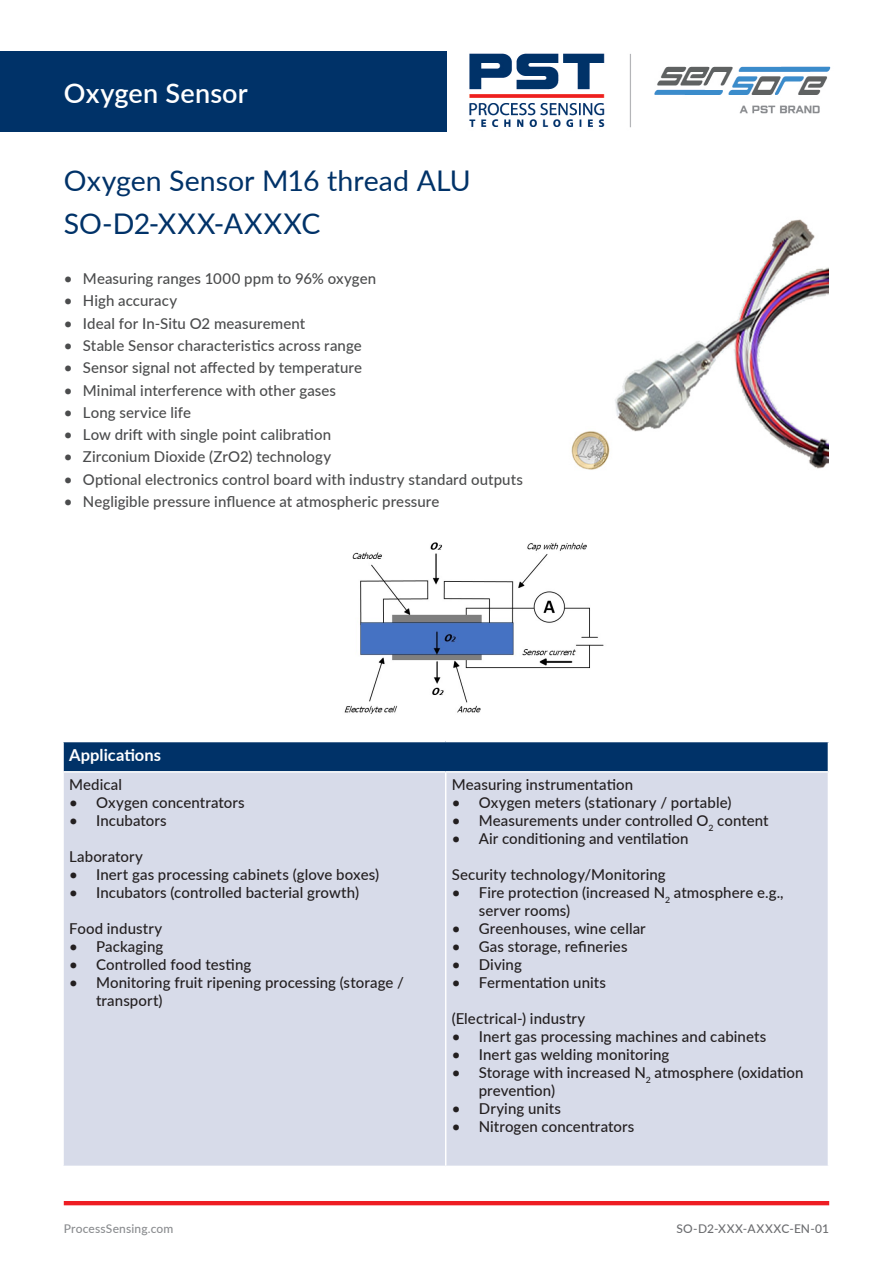
<style>
.page{position:relative;width:893px;height:1263px;background:#fff}
.page>*{position:absolute;margin:0;border:0;box-sizing:border-box;transform-origin:0 0}
.t1{font:28.5px "Lato";color:#003268}
.t2{font:28.5px "Lato";letter-spacing:.04em;color:#003268}
.t3{font:600 27px "Lato";letter-spacing:.01em;color:#fff}
.Page_number_left{font:700 16.5px "Lato";letter-spacing:.005em;color:#fff}
.Page_number_left-2{font:500 15px/18px "Lato";letter-spacing:.005em;color:#231f20}
.t4{font:500 15px "Lato";letter-spacing:.005em;color:#4b4c4d}
.t5{font:500 12px "Lato";letter-spacing:.045em;color:#6c6d70}
.t6{font:500 12px "Lato";letter-spacing:.015em;color:#8a8c8f}
</style>
<div class="page">
<div style="left:0;top:52px;width:446px;height:80px;background:#003268"></div>
<hr style="left:64px;top:1201px;width:765px;height:4px;background:#ee1d23">
<img style="left:469px;top:53px;width:362px;height:75px">
<div style="left:63px;top:741px;width:765px;height:31px;background:#003268"></div>
<div style="left:64px;top:772px;width:764px;height:394px;background:#d7dbe9"></div>
<hr style="left:62px;top:741px;width:384px;height:1px;background:#fff">
<hr style="left:62px;top:742px;width:2px;height:29px;background:#fff">
<hr style="left:446px;top:741px;width:383px;height:1px;background:#fff">
<hr style="left:62px;top:771px;width:384px;height:1px;background:#fff">
<hr style="left:446px;top:771px;width:383px;height:1px;background:#fff">
<hr style="left:445px;top:772px;width:1px;height:394px;background:#fff">
<img style="left:571px;top:219px;width:257px;height:251px">
<img style="left:344px;top:542px;width:260px;height:172px">
<h2 class="t3" style="left:64px;top:73px;width:186px">Oxygen Sensor</h2>
<h1 class="t1" style="left:64px;top:160px;width:409px">Oxygen Sensor M16 thread ALU</h1>
<h1 class="t2" style="left:64px;top:203px;width:258px">SO-D2-XXX-AXXXC</h1>
<p class="t4" style="left:64px;top:268px;width:314px">• Measuring ranges 1000 ppm to 96% oxygen</p>
<p class="t4" style="left:64px;top:290px;width:115px">• High accuracy</p>
<p class="t4" style="left:64px;top:312px;width:243px">• Ideal for In-Situ O2 measurement</p>
<p class="t4" style="left:64px;top:335px;width:299px">• Stable Sensor characteristics across range</p>
<p class="t4" style="left:64px;top:357px;width:300px">• Sensor signal not affected by temperature</p>
<p class="t4" style="left:64px;top:379px;width:274px">• Minimal interference with other gases</p>
<p class="t4" style="left:64px;top:401px;width:129px">• Long service life</p>
<p class="t4" style="left:64px;top:424px;width:269px">• Low drift with single point calibration</p>
<p class="t4" style="left:64px;top:446px;width:269px">• Zirconium Dioxide (ZrO2) technology</p>
<p class="t4" style="left:64px;top:468px;width:461px">• Optional electronics control board with industry standard outputs</p>
<p class="t4" style="left:64px;top:490px;width:377px">• Negligible pressure influence at atmospheric pressure</p>
<p class="Page_number_left" style="left:69px;top:743px;width:94px">Applications</p>
<p class="Page_number_left-2" style="left:69px;top:775px;width:55px">Medical</p>
<p class="Page_number_left-2" style="left:69px;top:793px;width:177px">• Oxygen concentrators</p>
<p class="Page_number_left-2" style="left:69px;top:811px;width:99px">• Incubators</p>
<p class="Page_number_left-2" style="left:69px;top:847px;width:75px">Laboratory</p>
<p class="Page_number_left-2" style="left:69px;top:865px;width:312px">• Inert gas processing cabinets (glove boxes)</p>
<p class="Page_number_left-2" style="left:69px;top:883px;width:291px">• Incubators (controlled bacterial growth)</p>
<p class="Page_number_left-2" style="left:69px;top:919px;width:95px">Food industry</p>
<p class="Page_number_left-2" style="left:69px;top:937px;width:96px">• Packaging</p>
<p class="Page_number_left-2" style="left:69px;top:955px;width:184px">• Controlled food testing</p>
<p class="Page_number_left-2" style="left:96px;top:973px;width:309px;text-indent:-27px">• Monitoring fruit ripening processing (storage / transport)</p>
<p class="t6" style="left:64px;top:1220px;width:111px">ProcessSensing.com</p>
<p class="Page_number_left-2" style="left:452px;top:775px;width:183px">Measuring instrumentation</p>
<p class="Page_number_left-2" style="left:452px;top:793px;width:281px">• Oxygen meters (stationary / portable)</p>
<p class="Page_number_left-2" style="left:452px;top:811px;width:318px">• Measurements under controlled O<sub>2</sub> content</p>
<p class="Page_number_left-2" style="left:452px;top:829px;width:238px">• Air conditioning and ventilation</p>
<p class="Page_number_left-2" style="left:452px;top:865px;width:215px">Security technology/Monitoring</p>
<p class="Page_number_left-2" style="left:479px;top:883px;width:306px;text-indent:-27px">• Fire protection (increased N<sub>2</sub> atmosphere e.g., server rooms)</p>
<p class="Page_number_left-2" style="left:452px;top:919px;width:196px">• Greenhouses, wine cellar</p>
<p class="Page_number_left-2" style="left:452px;top:937px;width:177px">• Gas storage, refineries</p>
<p class="Page_number_left-2" style="left:452px;top:955px;width:72px">• Diving</p>
<p class="Page_number_left-2" style="left:452px;top:973px;width:156px">• Fermentation units</p>
<p class="Page_number_left-2" style="left:452px;top:1009px;width:135px">(Electrical-) industry</p>
<p class="Page_number_left-2" style="left:452px;top:1027px;width:316px">• Inert gas processing machines and cabinets</p>
<p class="Page_number_left-2" style="left:452px;top:1045px;width:219px">• Inert gas welding monitoring</p>
<p class="Page_number_left-2" style="left:479px;top:1063px;width:326px;text-indent:-27px">• Storage with increased N<sub>2</sub> atmosphere (oxidation prevention)</p>
<p class="Page_number_left-2" style="left:452px;top:1099px;width:111px">• Drying units</p>
<p class="Page_number_left-2" style="left:452px;top:1117px;width:184px">• Nitrogen concentrators</p>
<p class="t5" style="left:676px;top:1220px;width:154px">SO-D2-XXX-AXXXC-EN-01</p>
</div>
